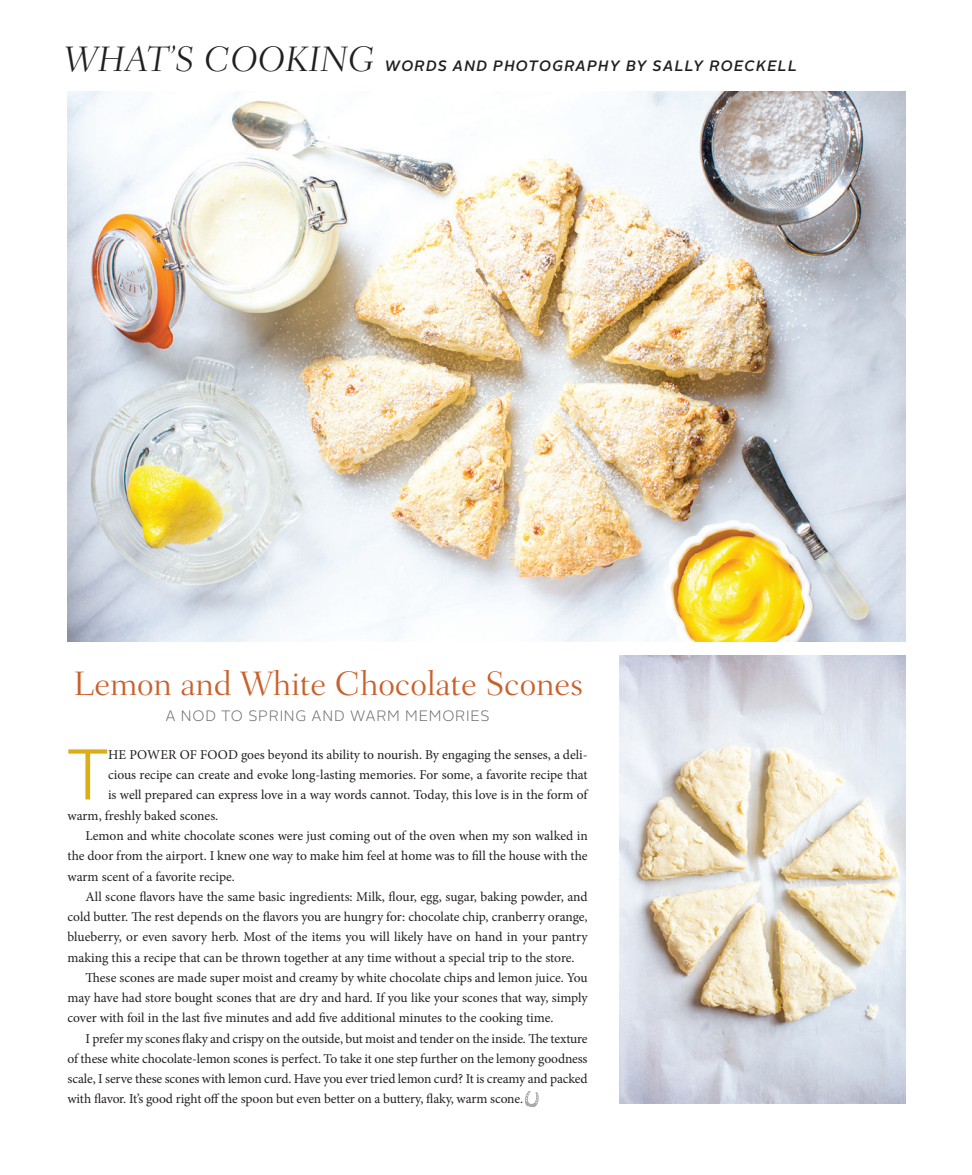
<style>
.page{position:relative;width:972px;height:1175px;background:#fff}
.page>*{position:absolute;margin:0;border:0;box-sizing:border-box;transform-origin:0 0}
.t1{font:300 70.65px "Avenir LT Std";color:#dead13}
.t2{font:italic 300 36px "Fairfield LT Std";color:#231f20}
.t3{font:300 34.5px "Fairfield LT Std";letter-spacing:-.01em;color:#c9612c}
.t4{font:italic 500 15px "Alright Sans";letter-spacing:.08em;color:#231f20}
.t5{font:300 15px "Alright Sans";letter-spacing:.05em;color:#6c6d70}
.t6{font:13.5px "Minion Pro";letter-spacing:-.005em;color:#231f20}
</style>
<div class="page">
<svg style="left:525px;top:1091px;width:14px;height:16px"></svg>
<img style="left:68px;top:92px;width:838px;height:549px">
<img style="left:620px;top:656px;width:286px;height:447px">
<h2 class="t2" style="left:64px;top:38px;width:313px">WHAT’S COOKING</h2>
<p class="t4" style="left:385px;top:55px;width:414px">WORDS AND PHOTOGRAPHY BY SALLY ROECKELL</p>
<h3 class="t3" style="left:74px;top:664px;width:512px">Lemon and White Chocolate Scones</h3>
<p class="t5" style="left:165px;top:705px;width:326px">A NOD TO SPRING AND WARM MEMORIES</p>
<h1 class="t1" style="left:68px;top:733px;width:42px">T</h1>
<p class="t6" style="left:108px;top:745px;width:481px">HE POWER OF FOOD goes beyond its ability to nourish. By engaging the senses, a deli-</p>
<p class="t6" style="left:108px;top:766px;width:481px">cious recipe can create and evoke long-lasting memories. For some, a favorite recipe that</p>
<p class="t6" style="left:108px;top:786px;width:481px">is well prepared can express love in a way words cannot. Today, this love is in the form of</p>
<p class="t6" style="left:68px;top:806px;width:152px">warm, freshly baked scones.</p>
<p class="t6" style="left:86px;top:826px;width:504px">Lemon and white chocolate scones were just coming out of the oven when my son walked in</p>
<p class="t6" style="left:68px;top:847px;width:522px">the door from the airport. I knew one way to make him feel at home was to fill the house with the</p>
<p class="t6" style="left:68px;top:867px;width:169px">warm scent of a favorite recipe.</p>
<p class="t6" style="left:86px;top:887px;width:504px">All scone flavors have the same basic ingredients: Milk, flour, egg, sugar, baking powder, and</p>
<p class="t6" style="left:68px;top:907px;width:522px">cold butter. The rest depends on the flavors you are hungry for: chocolate chip, cranberry orange,</p>
<p class="t6" style="left:68px;top:928px;width:522px">blueberry, or even savory herb. Most of the items you will likely have on hand in your pantry</p>
<p class="t6" style="left:68px;top:948px;width:509px">making this a recipe that can be thrown together at any time without a special trip to the store.</p>
<p class="t6" style="left:86px;top:968px;width:504px">These scones are made super moist and creamy by white chocolate chips and lemon juice. You</p>
<p class="t6" style="left:68px;top:988px;width:522px">may have had store bought scones that are dry and hard. If you like your scones that way, simply</p>
<p class="t6" style="left:68px;top:1009px;width:488px">cover with foil in the last five minutes and add five additional minutes to the cooking time.</p>
<p class="t6" style="left:86px;top:1029px;width:504px">I prefer my scones flaky and crispy on the outside, but moist and tender on the inside. The texture</p>
<p class="t6" style="left:68px;top:1049px;width:522px">of these white chocolate-lemon scones is perfect. To take it one step further on the lemony goodness</p>
<p class="t6" style="left:68px;top:1069px;width:522px">scale, I serve these scones with lemon curd. Have you ever tried lemon curd? It is creamy and packed</p>
<p class="t6" style="left:68px;top:1090px;width:457px">with flavor. It’s good right off the spoon but even better on a buttery, flaky, warm scone.</p>
</div>
